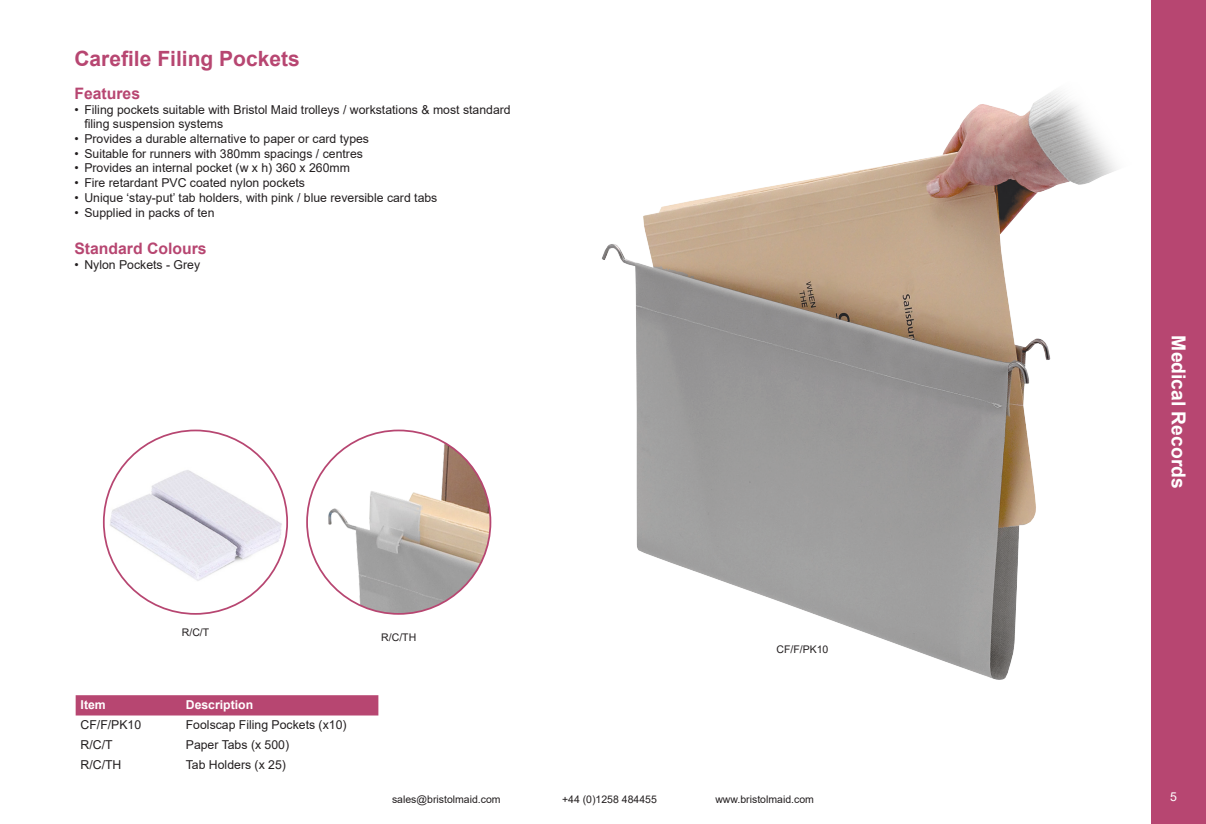
<style>
.page{position:relative;width:1206px;height:824px;background:#fff}
.page>*{position:absolute;margin:0;border:0;box-sizing:border-box;transform-origin:0 0}
.t1{font:700 21px "Arial";color:#b74671}
.t2{font:700 19.25px "Arial";color:#fff}
.t3{font:700 15.75px "Arial";color:#b74671}
.t4{font:12.25px/14.7px "Arial";color:#231f20}
.t5{font:700 12.25px "Arial";color:#fff}
.t6{font:12.25px "Arial";color:#fff}
.t7{font:10.5px "Arial";color:#231f20}
</style>
<div class="page">
<div style="left:1151px;top:0;width:54px;height:823px;background:#b74671"></div>
<img style="left:602px;top:92px;width:515px;height:588px">
<img style="left:307px;top:430px;width:183px;height:183px;border-radius:92px">
<img style="left:104px;top:430px;width:183px;height:183px;border-radius:92px">
<div style="left:76px;top:695px;width:302px;height:20px;background:#b74671"></div>
<p class="t1" style="left:74px;top:43px;width:227px">Carefile Filing Pockets</p>
<p class="t3" style="left:74px;top:82px;width:67px">Features</p>
<p class="t4" style="left:84px;top:102px;width:428px;text-indent:-10px">• Filing pockets suitable with Bristol Maid trolleys / workstations &amp; most standard filing suspension systems</p>
<p class="t4" style="left:74px;top:131px;width:296px">• Provides a durable alternative to paper or card types</p>
<p class="t4" style="left:74px;top:146px;width:290px">• Suitable for runners with 380mm spacings / centres</p>
<p class="t4" style="left:74px;top:161px;width:277px">• Provides an internal pocket (w x h) 360 x 260mm</p>
<p class="t4" style="left:74px;top:175px;width:232px">• Fire retardant PVC coated nylon pockets</p>
<p class="t4" style="left:74px;top:190px;width:364px">• Unique ‘stay-put’ tab holders, with pink / blue reversible card tabs</p>
<p class="t4" style="left:74px;top:205px;width:141px">• Supplied in packs of ten</p>
<p class="t3" style="left:74px;top:237px;width:134px">Standard Colours</p>
<p class="t4" style="left:74px;top:257px;width:127px">• Nylon Pockets - Grey</p>
<p class="t7" style="left:182px;top:625px;width:29px">R/C/T</p>
<p class="t5" style="left:81px;top:696px;width:27px">Item</p>
<p class="t5" style="left:186px;top:696px;width:69px">Description</p>
<p class="t4" style="left:81px;top:717px;width:62px">CF/F/PK10</p>
<p class="t4" style="left:186px;top:717px;width:162px">Foolscap Filing Pockets (x10)</p>
<p class="t4" style="left:81px;top:737px;width:33px">R/C/T</p>
<p class="t4" style="left:186px;top:737px;width:105px">Paper Tabs (x 500)</p>
<p class="t4" style="left:81px;top:757px;width:42px">R/C/TH</p>
<p class="t4" style="left:186px;top:757px;width:102px">Tab Holders (x 25)</p>
<p class="t7" style="left:381px;top:629px;width:36px">R/C/TH</p>
<p class="t7" style="left:776px;top:641px;width:53px">CF/F/PK10</p>
<h2 class="t2" style="left:1191px;top:335px;width:154px;rotate:90deg">Medical Records</h2>
<p class="t7" style="left:392px;top:792px;width:110px">sales@bristolmaid.com</p>
<p class="t7" style="left:562px;top:792px;width:96px">+44 (0)1258 484455</p>
<p class="t7" style="left:715px;top:792px;width:100px">www.bristolmaid.com</p>
<p class="t6" style="left:1170px;top:788px;width:8px">5</p>
</div>
